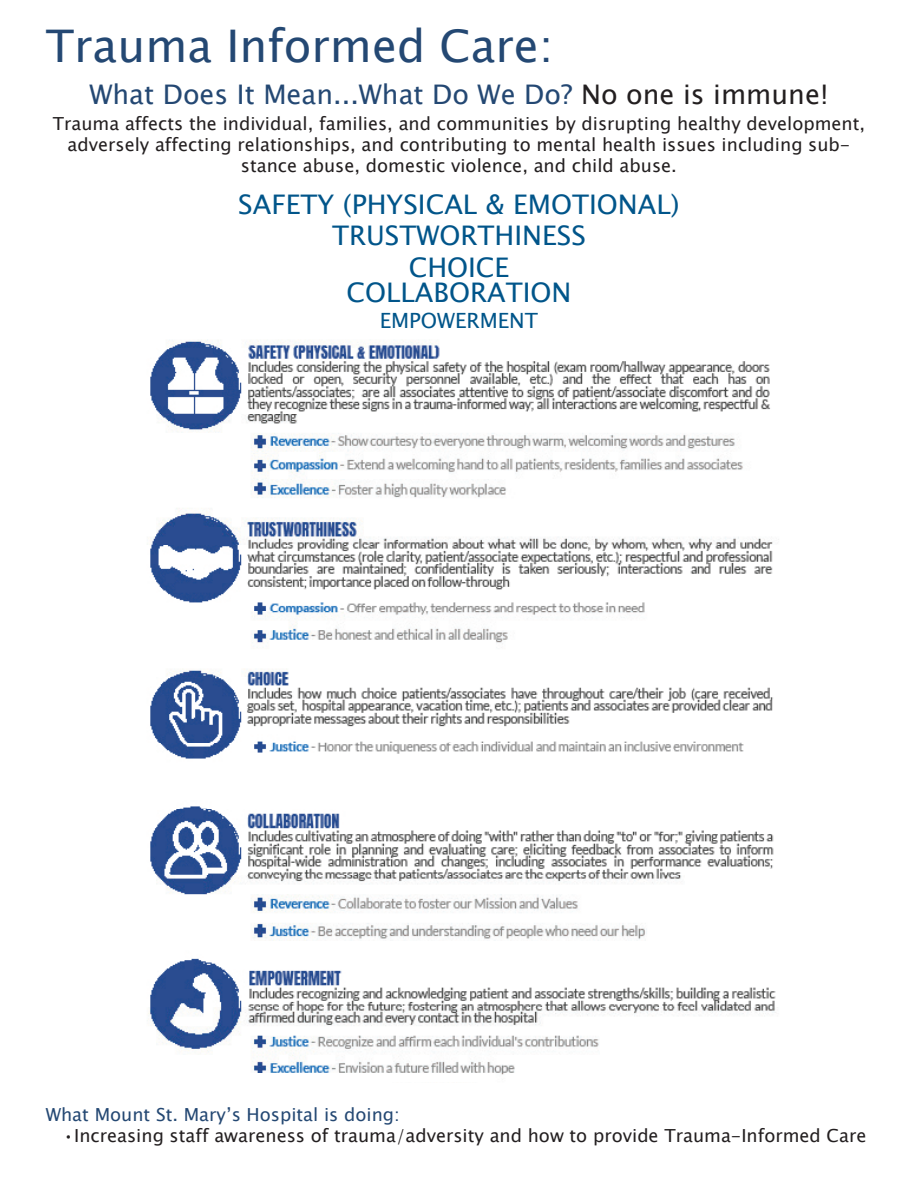
<style>
.page{position:relative;width:918px;height:1188px;background:#fff}
.page>*{position:absolute;margin:0;border:0;box-sizing:border-box;transform-origin:0 0}
.t1{font:45px "Lucida Sans Unicode";color:#244873}
.t2{font:27px/31.5px "Lucida Sans Unicode";color:#01558a;text-align:center}
.t3{font:27px "Lucida Sans Unicode";color:#244873}
.t4{font:21px "Lucida Sans Unicode";color:#01558a}
.t5{font:18px/21px "Lucida Sans Unicode";color:#231f20;text-align:center}
.t6{font:18px "Lucida Sans Unicode";color:#244873}
.s1{color:#231f20}
</style>
<div class="page">
<img style="left:148px;top:339px;width:628px;height:736px">
<h1 class="t1" style="left:46px;top:11px;width:509px">Trauma Informed Care:</h1>
<h2 class="t3" style="left:89px;top:73px;width:741px">What Does It Mean...What Do We Do? <span class="s1">No one is immune!</span></h2>
<p class="t5" style="left:53px;top:113px;width:814px">Trauma affects the individual, families, and communities by disrupting healthy development, adversely affecting relationships, and contributing to mental health issues including sub&shy;stance abuse, domestic violence, and child abuse.</p>
<h2 class="t2" style="left:238px;top:188px;width:443px">SAFETY (PHYSICAL &amp; EMOTIONAL)<br>TRUSTWORTHINESS<br>CHOICE</h2>
<h2 class="t2" style="left:346px;top:277px;width:227px">COLLABORATION</h2>
<p class="t4" style="left:380px;top:304px;width:160px">EMPOWERMENT</p>
<p class="t6" style="left:46px;top:1101px;width:356px">What Mount St. Mary’s Hospital is doing:</p>
<p class="t5" style="left:63px;top:1125px;width:805px">•Increasing staff awareness of trauma/adversity and how to provide Trauma-Informed Care</p>
</div>
